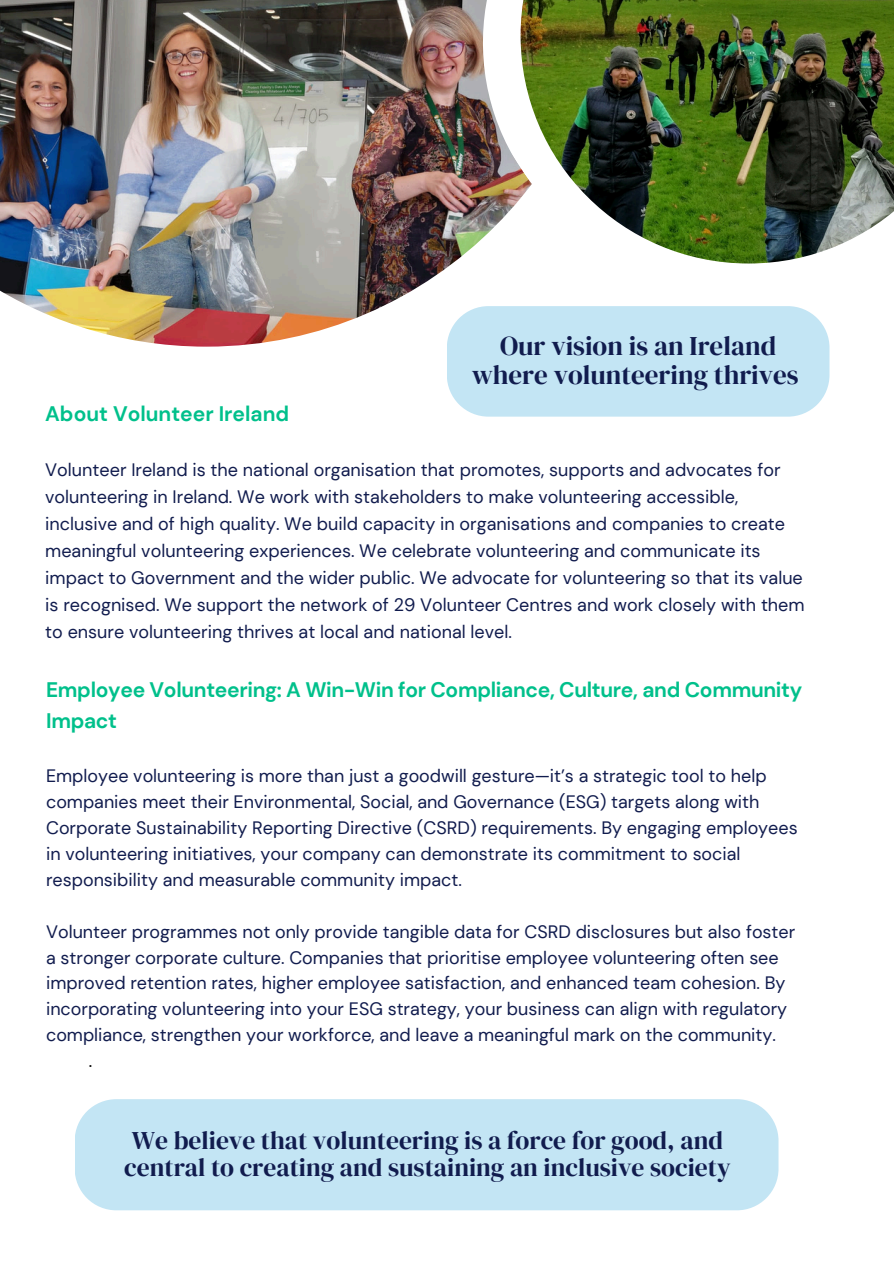
<style>
.page{position:relative;width:894px;height:1264px;background:#fff}
.page>*{position:absolute;margin:0;border:0;box-sizing:border-box;transform-origin:0 0}
.t1{font:27px/29.2px "DM Serif Display";color:#111c4e;text-align:center}
.t2{font:25.5px/27px "DM Serif Display";color:#111c4e}
.t3{font:700 21px/31.5px "DM Sans";letter-spacing:-.015em;color:#00c08b}
.t4{font:18px/25.8px "DM Sans";color:#111c4e}
.t5{font:18px "DM Sans";color:#000}
</style>
<div class="page">
<div style="left:75px;top:1099px;width:703px;height:111px;background:#c3e5f4"></div>
<div style="left:447px;top:306px;width:382px;height:110px;background:#c3e5f4"></div>
<img style="left:0;top:0;width:616px;height:346px">
<img style="left:450px;top:0;width:313px;height:303px">
<img style="left:520px;top:0;width:373px;height:263px">
<p class="t3" style="left:45px;top:398px;width:245px">About Volunteer Ireland</p>
<p class="t1" style="left:471px;top:330px;width:328px">Our vision is an Ireland where volunteering thrives</p>
<p class="t4" style="left:45px;top:456px;width:760px;line-height:27px">Volunteer Ireland is the national organisation that promotes, supports and advocates for volunteering in Ireland. We work with stakeholders to make volunteering accessible, inclusive and of high quality. We build capacity in organisations and companies to create meaningful volunteering experiences. We celebrate volunteering and communicate its impact to Government and the wider public. We advocate for volunteering so that its value is recognised. We support the network of 29 Volunteer Centres and work closely with them to ensure volunteering thrives at local and national level.</p>
<p class="t3" style="left:46px;top:674px;width:757px">Employee Volunteering: A Win-Win for Compliance, Culture, and Community<br>Impact</p>
<h2 class="t4" style="left:46px;top:763px;width:752px">Employee volunteering is more than just a goodwill gesture—it’s a strategic tool to help companies meet their Environmental, Social, and Governance (ESG) targets along with Corporate Sustainability Reporting Directive (CSRD) requirements. By engaging employees in volunteering initiatives, your company can demonstrate its commitment to social responsibility and measurable community impact.</h2>
<p class="t4" style="left:46px;top:918px;width:750px">Volunteer programmes not only provide tangible data for CSRD disclosures but also foster a stronger corporate culture. Companies that prioritise employee volunteering often see improved retention rates, higher employee satisfaction, and enhanced team cohesion. By incorporating volunteering into your ESG strategy, your business can align with regulatory compliance, strengthen your workforce, and leave a meaningful mark on the community.</p>
<p class="t5" style="left:89px;top:1049px;width:5px">.</p>
<h1 class="t2" style="left:124px;top:1126px;width:607px">We believe that volunteering is a force for good, and central to creating and sustaining an inclusive society</h1>
</div>
